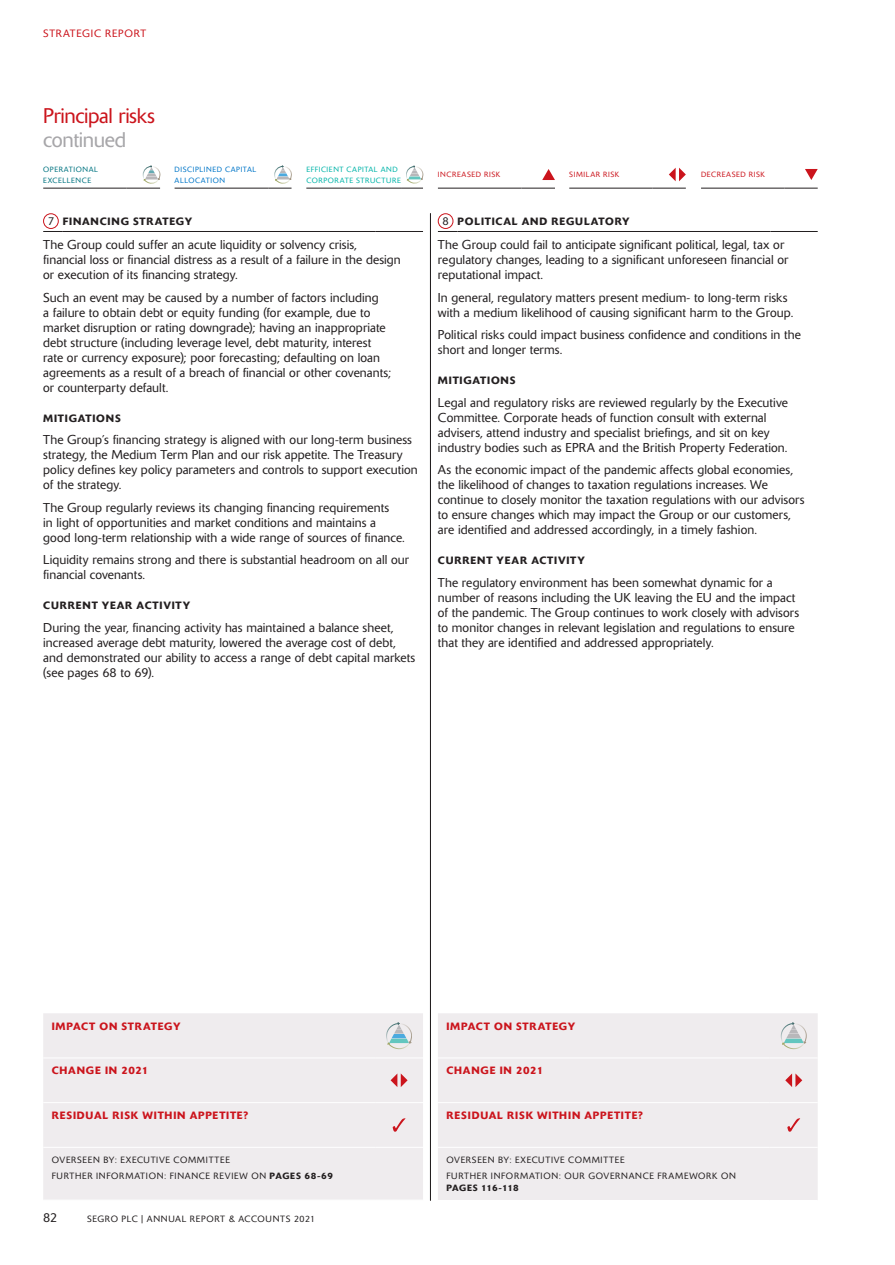
<style>
.page{position:relative;width:895px;height:1265px;background:#fff}
.page>*{position:absolute;margin:0;border:0;box-sizing:border-box;transform-origin:0 0}
.t1{font:300 21px "Delta BQ";letter-spacing:-.02em;color:#cb141c}
.t2{font:300 21px "Delta BQ";letter-spacing:-.015em;color:#a7a6a9}
.t3{font:300 12.75px/15px "Delta BQ";letter-spacing:.01em;color:#231f20}
.t4{font:500 10.5px "Delta BQ";letter-spacing:.075em;color:#cb141c}
.t5{font:500 10.5px "Delta BQ";letter-spacing:.075em;color:#231f20}
.t6{font:300 10.5px "Delta BQ";letter-spacing:.075em;color:#cb141c}
.t7{font:300 9px/16.2px "Delta BQ";letter-spacing:.08em;color:#231f20}
.t8{font:500 9px "Delta BQ";letter-spacing:.01em;color:#231f20}
.t9{font:300 7.5px/10.5px "Delta BQ";letter-spacing:.08em;color:#00b4a9}
.t10{font:300 7.5px "Delta BQ";letter-spacing:.08em;color:#cb141c}
.t11{font:300 7.5px/10.5px "Delta BQ";letter-spacing:.08em;color:#0076c8}
.t12{font:300 7.5px/10.5px "Delta BQ";letter-spacing:.08em;color:#007481}
.s1{font-weight:300;font-size:11.25px}
.s2{font-weight:500}
</style>
<div class="page">
<hr style="left:430px;top:213px;width:1px;height:987px;background:#231f20">
<hr style="left:306px;top:188px;width:96px;height:1px;background:#231f20">
<svg style="left:402px;top:165px;width:21px;height:24px"></svg>
<hr style="left:174px;top:188px;width:94px;height:1px;background:#231f20">
<svg style="left:268px;top:165px;width:23px;height:24px"></svg>
<hr style="left:43px;top:188px;width:84px;height:1px;background:#231f20">
<hr style="left:127px;top:188px;width:33px;height:1px;background:#231f20">
<svg style="left:143px;top:165px;width:17px;height:19px"></svg>
<hr style="left:700px;top:188px;width:84px;height:1px;background:#231f20">
<hr style="left:784px;top:188px;width:33px;height:1px;background:#231f20">
<svg style="left:805px;top:169px;width:12px;height:11px"></svg>
<hr style="left:569px;top:188px;width:83px;height:1px;background:#231f20">
<hr style="left:652px;top:188px;width:33px;height:1px;background:#231f20">
<svg style="left:669px;top:168px;width:16px;height:13px"></svg>
<hr style="left:438px;top:188px;width:83px;height:1px;background:#231f20">
<hr style="left:521px;top:188px;width:34px;height:1px;background:#231f20">
<svg style="left:542px;top:169px;width:13px;height:11px"></svg>
<svg style="left:438px;top:231px;width:19px;height:1px"></svg>
<hr style="left:457px;top:231px;width:313px;height:1px;background:#231f20">
<hr style="left:770px;top:231px;width:47px;height:1px;background:#231f20">
<div style="left:438px;top:213px;width:15px;height:16px;border:1px solid #cb141c;border-radius:50%"></div>
<svg style="left:43px;top:231px;width:20px;height:1px"></svg>
<hr style="left:63px;top:231px;width:312px;height:1px;background:#231f20">
<hr style="left:375px;top:231px;width:48px;height:1px;background:#231f20">
<div style="left:43px;top:213px;width:16px;height:16px;border:1px solid #cb141c;border-radius:50%"></div>
<div style="left:43px;top:1013px;width:380px;height:186px;background:#efecee"></div>
<hr style="left:43px;top:1057px;width:332px;height:1px;background:#fff">
<hr style="left:375px;top:1057px;width:48px;height:1px;background:#fff">
<hr style="left:43px;top:1102px;width:332px;height:1px;background:#fff">
<hr style="left:375px;top:1102px;width:48px;height:1px;background:#fff">
<hr style="left:43px;top:1146px;width:332px;height:1px;background:#fff">
<hr style="left:375px;top:1146px;width:48px;height:1px;background:#fff">
<svg style="left:386px;top:1021px;width:26px;height:29px"></svg>
<svg style="left:390px;top:1073px;width:17px;height:13px"></svg>
<svg style="left:392px;top:1118px;width:13px;height:13px"></svg>
<div style="left:438px;top:1013px;width:379px;height:186px;background:#efecee"></div>
<hr style="left:438px;top:1057px;width:331px;height:1px;background:#fff">
<hr style="left:769px;top:1057px;width:48px;height:1px;background:#fff">
<hr style="left:438px;top:1102px;width:331px;height:1px;background:#fff">
<hr style="left:769px;top:1102px;width:48px;height:1px;background:#fff">
<hr style="left:438px;top:1146px;width:331px;height:1px;background:#fff">
<hr style="left:769px;top:1146px;width:48px;height:1px;background:#fff">
<svg style="left:780px;top:1021px;width:26px;height:29px"></svg>
<svg style="left:785px;top:1073px;width:17px;height:13px"></svg>
<svg style="left:787px;top:1118px;width:13px;height:13px"></svg>
<p class="t6" style="left:43px;top:27px;width:104px">STRATEGIC REPORT</p>
<h1 class="t1" style="left:43px;top:103px;width:113px">Principal risks</h1>
<h1 class="t2" style="left:43px;top:127px;width:84px">continued</h1>
<p class="t9" style="left:306px;top:164px;width:96px">EFFICIENT CAPITAL AND<br>CORPORATE STRUCTURE</p>
<p class="t12" style="left:43px;top:164px;width:56px">OPERATIONAL<br>EXCELLENCE</p>
<p class="t10" style="left:438px;top:170px;width:64px">INCREASED RISK</p>
<p class="t10" style="left:569px;top:170px;width:51px">SIMILAR RISK</p>
<p class="t10" style="left:700px;top:170px;width:65px">DECREASED RISK</p>
<p class="t5" style="left:48px;top:215px;width:146px"><span class="s1">7</span> FINANCING STRATEGY</p>
<p class="t5" style="left:442px;top:215px;width:189px"><span class="s1">8</span> POLITICAL AND REGULATORY</p>
<p class="t11" style="left:174px;top:164px;width:83px">DISCIPLINED CAPITAL<br>ALLOCATION</p>
<p class="t3" style="left:43px;top:237px;width:359px">The Group could suffer an acute liquidity or solvency crisis, financial loss or financial distress as a result of a failure in the design or execution of its financing strategy.</p>
<p class="t3" style="left:43px;top:290px;width:349px">Such an event may be caused by a number of factors including<br>a failure to obtain debt or equity funding (for example, due to market disruption or rating downgrade); having an inappropriate debt structure (including leverage level, debt maturity, interest rate or currency exposure); poor forecasting; defaulting on loan agreements as a result of a breach of financial or other covenants; or counterparty default.</p>
<p class="t5" style="left:43px;top:411px;width:79px">MITIGATIONS</p>
<p class="t3" style="left:43px;top:432px;width:376px">The Group’s financing strategy is aligned with our long-term business strategy, the Medium Term Plan and our risk appetite. The Treasury policy defines key policy parameters and controls to support execution of the strategy.</p>
<p class="t3" style="left:43px;top:500px;width:363px">The Group regularly reviews its changing financing requirements<br>in light of opportunities and market conditions and maintains a good long-term relationship with a wide range of sources of finance.</p>
<p class="t3" style="left:43px;top:552px;width:367px">Liquidity remains strong and there is substantial headroom on all our financial covenants.</p>
<p class="t5" style="left:43px;top:599px;width:148px">CURRENT YEAR ACTIVITY</p>
<p class="t3" style="left:43px;top:620px;width:373px">During the year, financing activity has maintained a balance sheet, increased average debt maturity, lowered the average cost of debt, and demonstrated our ability to access a range of debt capital markets (see pages 68 to 69).</p>
<p class="t3" style="left:438px;top:237px;width:352px">The Group could fail to anticipate significant political, legal, tax or regulatory changes, leading to a significant unforeseen financial or reputational impact.</p>
<p class="t3" style="left:438px;top:290px;width:357px">In general, regulatory matters present medium- to long-term risks with a medium likelihood of causing significant harm to the Group.</p>
<p class="t3" style="left:438px;top:327px;width:364px">Political risks could impact business confidence and conditions in the short and longer terms.</p>
<p class="t5" style="left:438px;top:374px;width:79px">MITIGATIONS</p>
<p class="t3" style="left:438px;top:395px;width:351px">Legal and regulatory risks are reviewed regularly by the Executive Committee. Corporate heads of function consult with external advisers, attend industry and specialist briefings, and sit on key industry bodies such as EPRA and the British Property Federation.</p>
<p class="t3" style="left:438px;top:462px;width:368px">As the economic impact of the pandemic affects global economies, the likelihood of changes to taxation regulations increases. We continue to closely monitor the taxation regulations with our advisors to ensure changes which may impact the Group or our customers, are identified and addressed accordingly, in a timely fashion.</p>
<p class="t5" style="left:438px;top:554px;width:148px">CURRENT YEAR ACTIVITY</p>
<p class="t3" style="left:438px;top:575px;width:362px">The regulatory environment has been somewhat dynamic for a number of reasons including the UK leaving the EU and the impact of the pandemic. The Group continues to work closely with advisors to monitor changes in relevant legislation and regulations to ensure that they are identified and addressed appropriately.</p>
<p class="t4" style="left:52px;top:1019px;width:130px">IMPACT ON STRATEGY</p>
<p class="t4" style="left:52px;top:1063px;width:98px">CHANGE IN 2021</p>
<p class="t4" style="left:52px;top:1108px;width:198px">RESIDUAL RISK WITHIN APPETITE?</p>
<p class="t7" style="left:52px;top:1151px;width:283px">OVERSEEN BY: EXECUTIVE COMMITTEE<br>FURTHER INFORMATION: FINANCE REVIEW ON <span class="s2">PAGES 68-69</span></p>
<p class="t3" style="left:43px;top:1209px;width:16px">82</p>
<p class="t7" style="left:87px;top:1210px;width:229px">SEGRO PLC | ANNUAL REPORT &amp; ACCOUNTS 2021</p>
<p class="t4" style="left:446px;top:1019px;width:130px">IMPACT ON STRATEGY</p>
<p class="t4" style="left:446px;top:1063px;width:98px">CHANGE IN 2021</p>
<p class="t4" style="left:446px;top:1108px;width:198px">RESIDUAL RISK WITHIN APPETITE?</p>
<p class="t7" style="left:446px;top:1151px;width:291px">OVERSEEN BY: EXECUTIVE COMMITTEE<br>FURTHER INFORMATION: OUR GOVERNANCE FRAMEWORK ON</p>
<p class="t8" style="left:446px;top:1181px;width:74px">PAGES 116-118</p>
</div>
